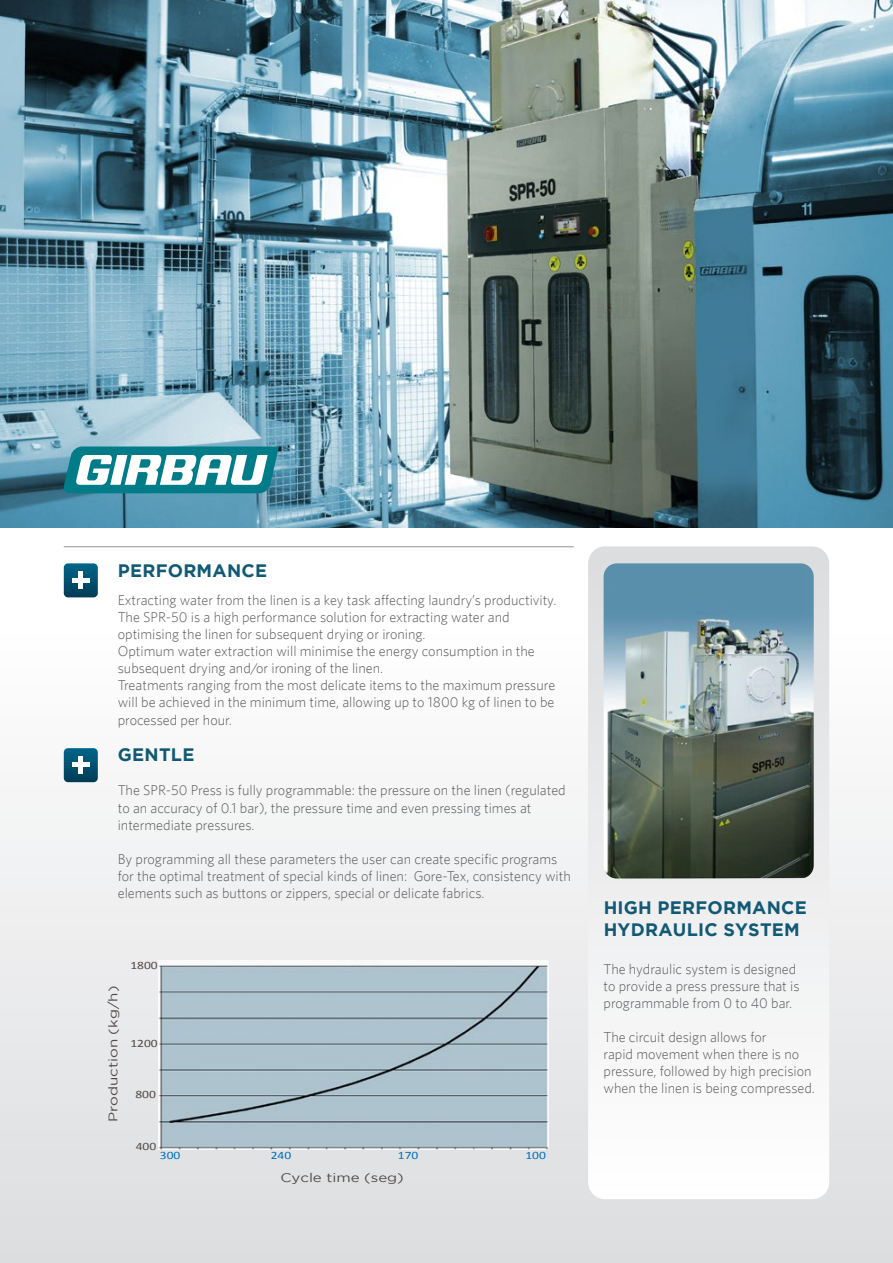
<style>
.page{position:relative;width:893px;height:1263px;background:#fff}
.page>*{position:absolute;margin:0;border:0;box-sizing:border-box;transform-origin:0 0}
.titulo_1{font:700 18px/21.6px "Gotham";letter-spacing:.015em;color:#115974}
.t1{font:300 14.25px/17.1px "Whitney";color:#57585a}
.t2{font:12.45px "Gotham";color:#524a47;scale:1.21 1}
.t3{font:11.25px "Calibri";color:#524a47;scale:1.2 1}
.t4{font:11.25px "Calibri";color:#0071bb;scale:1.2 1}
</style>
<div class="page">
<svg style="left:0;top:718px;width:893px;height:545px"></svg>
<svg style="left:588px;top:546px;width:241px;height:653px"></svg>
<img style="left:158px;top:961px;width:391px;height:188px">
<img style="left:604px;top:563px;width:210px;height:315px">
<img style="left:0;top:0;width:893px;height:527px">
<hr style="left:64px;top:546px;width:510px;height:1px;background:#939598">
<svg style="left:64px;top:563px;width:34px;height:34px"></svg>
<hr style="left:79px;top:572px;width:4px;height:17px;background:#fff">
<hr style="left:72px;top:578px;width:17px;height:4px;background:#fff">
<svg style="left:64px;top:748px;width:34px;height:34px"></svg>
<hr style="left:79px;top:757px;width:4px;height:17px;background:#fff">
<hr style="left:72px;top:763px;width:17px;height:4px;background:#fff">
<svg style="left:64px;top:446px;width:215px;height:47px"></svg>
<p class="titulo_1" style="left:118px;top:559px;width:151px">PERFORMANCE</p>
<p class="t1" style="left:118px;top:591px;width:440px">Extracting water from the linen is a key task affecting laundry’s productivity.<br>The SPR-50 is a high performance solution for extracting water and optimising the linen for subsequent drying or ironing.</p>
<p class="t1" style="left:118px;top:642px;width:418px">Optimum water extraction will minimise the energy consumption in the subsequent drying and/or ironing of the linen.</p>
<p class="t1" style="left:118px;top:676px;width:439px;line-height:17.5px;text-align:justify">Treatments ranging from the most delicate items to the maximum pressure will be achieved in the minimum time, allowing up to 1800 kg of linen to be processed per hour.</p>
<p class="titulo_1" style="left:118px;top:744px;width:78px">GENTLE</p>
<p class="t1" style="left:118px;top:782px;width:449px">The SPR-50 Press is fully programmable: the pressure on the linen (regulated to an accuracy of 0.1 bar), the pressure time and even pressing times at intermediate pressures.</p>
<p class="t1" style="left:118px;top:850px;width:455px">By programming all these parameters the user can create specific programs for the optimal treatment of special kinds of linen: Gore-Tex, consistency with elements such as buttons or zippers, special or delicate fabrics.</p>
<p class="t2" style="left:106px;top:1122px;width:114px;rotate:-90deg">Production (kg/h)</p>
<p class="t3" style="left:130px;top:958px;width:24px">1800</p>
<p class="t3" style="left:130px;top:1036px;width:24px">1200</p>
<p class="t3" style="left:135px;top:1087px;width:19px">800</p>
<p class="t3" style="left:136px;top:1139px;width:19px">400</p>
<p class="t4" style="left:160px;top:1148px;width:19px">300</p>
<p class="t4" style="left:271px;top:1148px;width:19px">240</p>
<p class="t4" style="left:398px;top:1148px;width:19px">170</p>
<p class="t4" style="left:525px;top:1148px;width:19px">100</p>
<p class="t2" style="left:280px;top:1170px;width:104px">Cycle time (seg)</p>
<p class="titulo_1" style="left:604px;top:896px;width:205px">HIGH PERFORMANCE<br>HYDRAULIC SYSTEM</p>
<p class="t1" style="left:604px;top:960px;width:197px">The hydraulic system is designed to provide a press pressure that is programmable from 0 to 40 bar.</p>
<p class="t1" style="left:604px;top:1028px;width:213px">The circuit design allows for<br>rapid movement when there is no pressure, followed by high precision when the linen is being compressed.</p>
</div>
